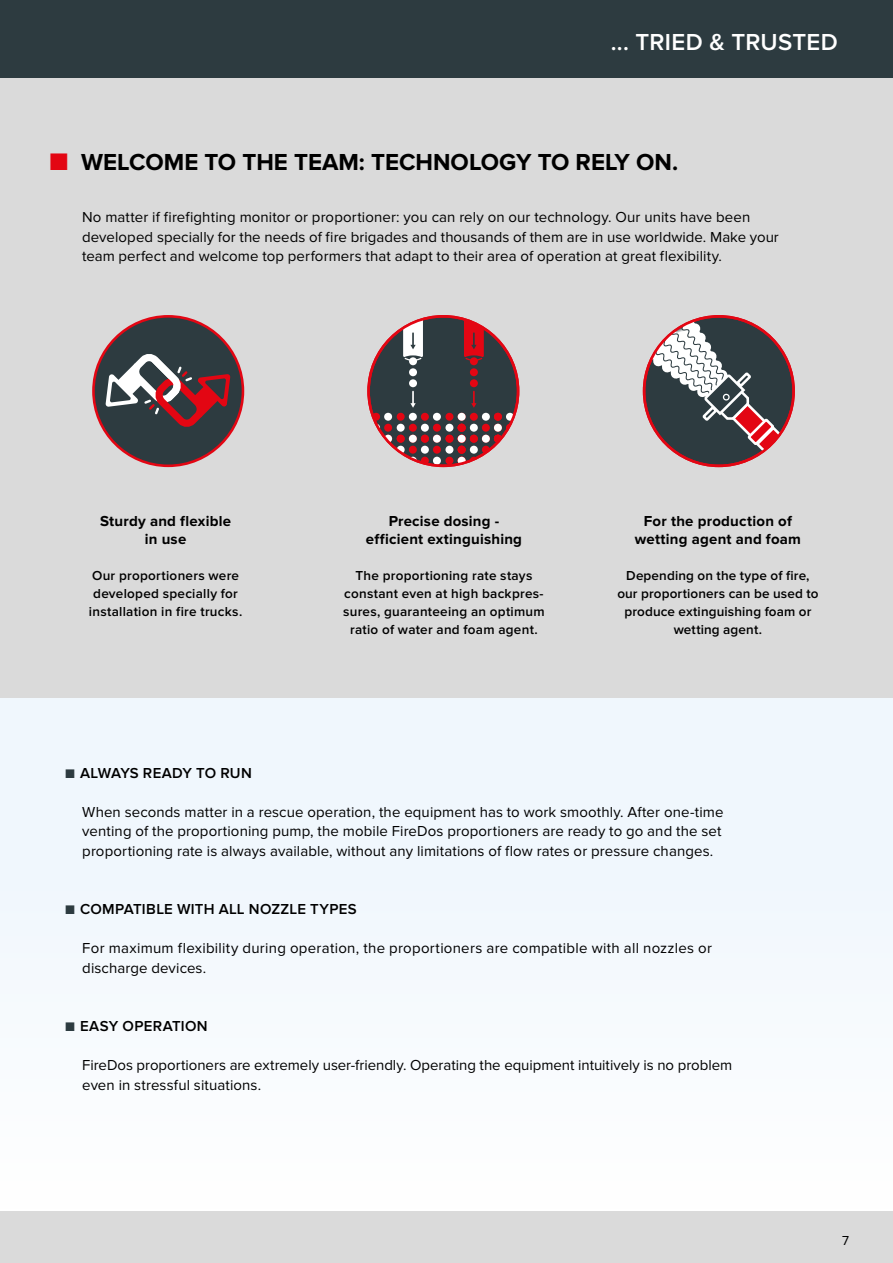
<style>
.page{position:relative;width:893px;height:1263px;background:#fff}
.page>*{position:absolute;margin:0;border:0;box-sizing:border-box;transform-origin:0 0}
.t1{font:700 24px "Proxima Nova";color:#000}
.t2{font:600 24px "Proxima Nova";letter-spacing:.01em;color:#fff}
.t3{font:15px/19.5px "Proxima Nova";letter-spacing:.005em;color:#000}
.t4{font:700 15px/18px "Proxima Nova";letter-spacing:.015em;color:#000;text-align:center}
.t5{font:600 15px "Proxima Nova";letter-spacing:.015em;color:#000}
.t6{font:600 13.5px/18px "Proxima Nova";letter-spacing:.02em;color:#000;text-align:center}
.t7{font:13.5px "Proxima Nova";color:#000}
.s1{color:#e30613}
.s2{font-weight:400;color:#2d3b40}
</style>
<div class="page">
<div style="left:0;top:694px;width:893px;height:515px;background:#f0f7fd"></div>
<div style="left:0;top:68px;width:893px;height:630px;background:#dadada"></div>
<img style="left:0;top:0;width:1px;height:1263px">
<svg style="left:644px;top:316px;width:150px;height:150px"></svg>
<div style="left:643px;top:315px;width:152px;height:152px;border:3px solid #e30613;border-radius:50%"></div>
<div style="left:93px;top:316px;width:150px;height:150px;background:#2d3b40;border-radius:50%"></div>
<div style="left:92px;top:315px;width:152px;height:152px;border:3px solid #e30613;border-radius:50%"></div>
<svg style="left:105px;top:347px;width:125px;height:87px"></svg>
<div style="left:369px;top:316px;width:149px;height:150px;background:#2d3b40;border-radius:50%"></div>
<svg style="left:372px;top:413px;width:8px;height:8px"></svg>
<svg style="left:384px;top:413px;width:8px;height:8px"></svg>
<svg style="left:397px;top:413px;width:8px;height:8px"></svg>
<svg style="left:409px;top:413px;width:8px;height:8px"></svg>
<svg style="left:421px;top:413px;width:8px;height:8px"></svg>
<svg style="left:433px;top:413px;width:8px;height:8px"></svg>
<svg style="left:445px;top:413px;width:8px;height:8px"></svg>
<svg style="left:458px;top:413px;width:8px;height:8px"></svg>
<svg style="left:470px;top:413px;width:8px;height:8px"></svg>
<svg style="left:482px;top:413px;width:8px;height:8px"></svg>
<svg style="left:373px;top:414px;width:6px;height:18px"></svg>
<svg style="left:385px;top:414px;width:6px;height:32px"></svg>
<svg style="left:398px;top:414px;width:6px;height:43px"></svg>
<svg style="left:410px;top:414px;width:6px;height:48px"></svg>
<svg style="left:422px;top:414px;width:6px;height:49px"></svg>
<svg style="left:434px;top:414px;width:6px;height:49px"></svg>
<svg style="left:447px;top:414px;width:6px;height:49px"></svg>
<svg style="left:471px;top:414px;width:6px;height:48px"></svg>
<svg style="left:483px;top:414px;width:6px;height:42px"></svg>
<svg style="left:459px;top:414px;width:6px;height:49px"></svg>
<svg style="left:494px;top:413px;width:8px;height:8px"></svg>
<div style="left:494px;top:435px;width:8px;height:8px;background:#e30613;border-radius:50%"></div>
<svg style="left:495px;top:414px;width:6px;height:33px"></svg>
<svg style="left:506px;top:413px;width:8px;height:8px"></svg>
<svg style="left:507px;top:414px;width:6px;height:19px"></svg>
<svg style="left:403px;top:317px;width:20px;height:91px"></svg>
<svg style="left:464px;top:318px;width:20px;height:90px"></svg>
<div style="left:367px;top:315px;width:152px;height:152px;border:3px solid #e30613;border-radius:50%"></div>
<div style="left:0;top:1212px;width:893px;height:51px;background:#dadada"></div>
<div style="left:0;top:0;width:893px;height:78px;background:#2d3b40"></div>
<h1 class="t2" style="left:611px;top:28px;width:228px">... TRIED &amp; TRUSTED</h1>
<h1 class="t1" style="left:50px;top:149px;width:630px"><span class="s1">■</span> WELCOME TO THE TEAM: TECHNOLOGY TO RELY ON.</h1>
<p class="t3" style="left:82px;top:208px;width:698px">No matter if firefighting monitor or proportioner: you can rely on our technology. Our units have been developed specially for the needs of fire brigades and thousands of them are in use worldwide. Make your team perfect and welcome top performers that adapt to their area of operation at great flexibility.</p>
<p class="t4" style="left:100px;top:512px;width:132px">Sturdy and flexible in use</p>
<p class="t6" style="left:89px;top:567px;width:155px">Our proportioners were developed specially for installation in fire trucks.</p>
<p class="t4" style="left:366px;top:512px;width:158px">Precise dosing - efficient extinguishing</p>
<p class="t6" style="left:343px;top:567px;width:203px">The proportioning rate stays constant even at high backpres&shy;sures, guaranteeing an optimum ratio of water and foam agent.</p>
<p class="t4" style="left:635px;top:512px;width:168px">For the production of wetting agent and foam</p>
<p class="t6" style="left:617px;top:567px;width:203px">Depending on the type of fire, our proportioners can be used to produce extinguishing foam or wetting agent.</p>
<p class="t5" style="left:65px;top:764px;width:188px"><span class="s2">■</span> ALWAYS READY TO RUN</p>
<p class="t3" style="left:82px;top:802px;width:643px">When seconds matter in a rescue operation, the equipment has to work smoothly. After one-time venting of the proportioning pump, the mobile FireDos proportioners are ready to go and the set proportioning rate is always available, without any limitations of flow rates or pressure changes.</p>
<p class="t5" style="left:65px;top:901px;width:293px"><span class="s2">■</span> COMPATIBLE WITH ALL NOZZLE TYPES</p>
<p class="t3" style="left:82px;top:939px;width:631px">For maximum flexibility during operation, the proportioners are compatible with all nozzles or discharge devices.</p>
<p class="t5" style="left:65px;top:1018px;width:144px"><span class="s2">■</span> EASY OPERATION</p>
<p class="t3" style="left:82px;top:1056px;width:651px">FireDos proportioners are extremely user-friendly. Operating the equipment intuitively is no problem even in stressful situations.</p>
<p class="t7" style="left:842px;top:1232px;width:8px">7</p>
</div>
